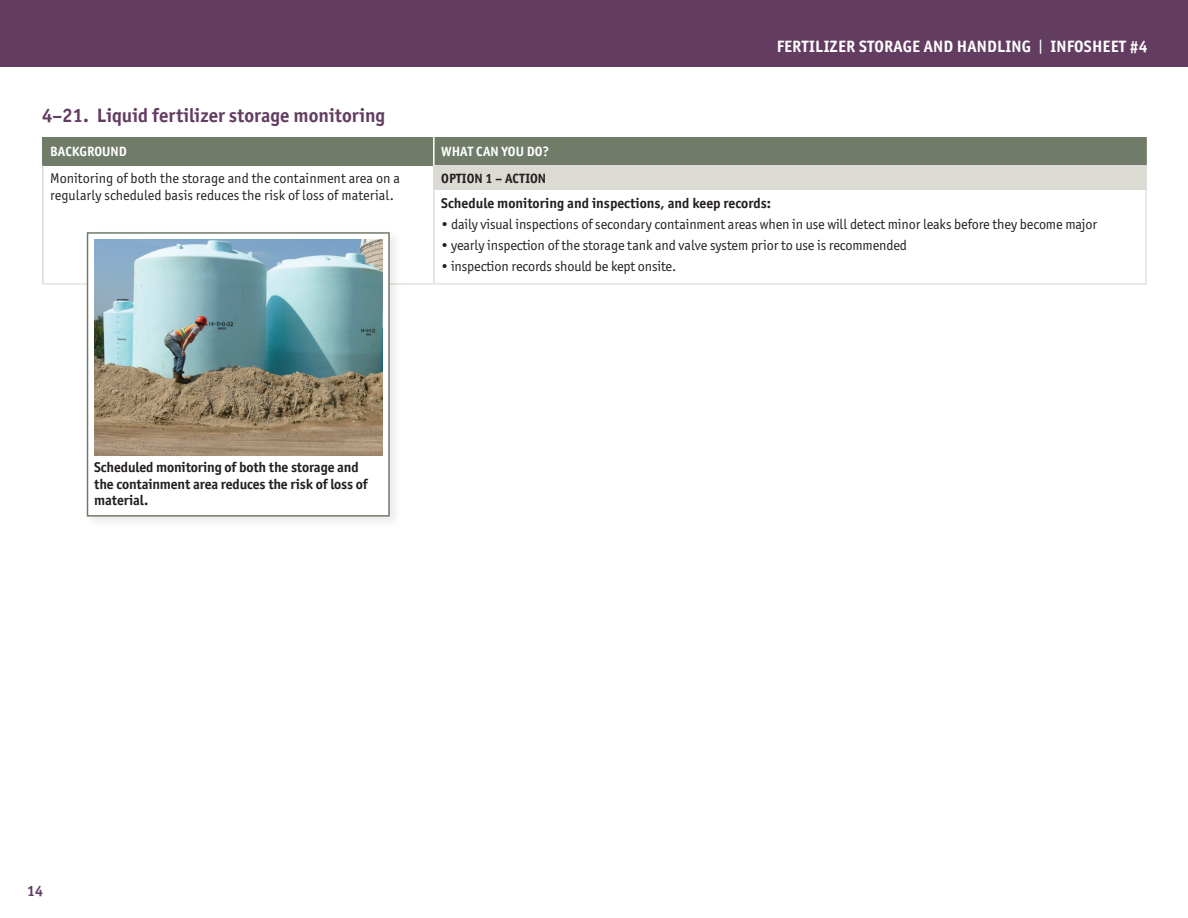
<style>
.page{position:relative;width:1188px;height:918px;background:#fff}
.page>*{position:absolute;margin:0;border:0;box-sizing:border-box;transform-origin:0 0}
.t1{font:700 19.5px "Officina Sans ITC Pro";color:#633d61}
.t2{font:700 16.5px "Officina Sans ITC Pro";letter-spacing:.01em;color:#fff}
.t3{font:700 15px "Officina Sans ITC Pro";color:#633d61}
.t4{font:14.25px/16.5px "Officina Sans ITC Pro";letter-spacing:-.01em;color:#231f20}
.t5{font:700 14.25px/16.5px "Officina Sans ITC Pro";letter-spacing:-.01em;color:#231f20}
.t6{font:700 13.5px "Officina Sans ITC Pro";color:#fff}
.t7{font:700 13.5px "Officina Sans ITC Pro";color:#231f20}
.s1{font-weight:400}
</style>
<div class="page">
<div style="left:0;top:0;width:1188px;height:68px;background:#633d61"></div>
<div style="left:43px;top:137px;width:391px;height:28px;background:#707b68"></div>
<div style="left:434px;top:137px;width:712px;height:28px;background:#707b68"></div>
<div style="left:434px;top:165px;width:712px;height:25px;background:#dbdbd4"></div>
<hr style="left:1145px;top:137px;width:2px;height:28px;background:#707b68">
<hr style="left:42px;top:165px;width:2px;height:25px;background:#dbdbd4">
<hr style="left:42px;top:190px;width:2px;height:93px;background:#dbdbd4">
<hr style="left:433px;top:165px;width:2px;height:25px;background:#dbdbd4">
<hr style="left:1145px;top:165px;width:2px;height:25px;background:#dbdbd4">
<hr style="left:42px;top:283px;width:392px;height:2px;background:#e3e3de">
<hr style="left:433px;top:190px;width:2px;height:93px;background:#dbdbd4">
<hr style="left:1145px;top:190px;width:2px;height:93px;background:#e3e3de">
<hr style="left:434px;top:283px;width:713px;height:2px;background:#e3e3de">
<hr style="left:42px;top:137px;width:2px;height:28px;background:#707b68">
<hr style="left:433px;top:137px;width:2px;height:28px;background:#fff">
<div style="left:83px;top:228px;width:319px;height:301px;background:#f8f8f8"></div>
<div style="left:87px;top:232px;width:303px;height:285px;background:#fff;border:2px solid #707b68"></div>
<img style="left:94px;top:240px;width:288px;height:216px">
<p class="t2" style="left:777px;top:37px;width:372px">FERTILIZER STORAGE AND HANDLING <span class="s1">|</span> INFOSHEET #4</p>
<h1 class="t1" style="left:42px;top:103px;width:345px">4–21. Liquid fertilizer storage monitoring</h1>
<p class="t6" style="left:50px;top:143px;width:78px">BACKGROUND</p>
<p class="t6" style="left:441px;top:143px;width:109px">WHAT CAN YOU DO?</p>
<p class="t4" style="left:50px;top:170px;width:351px">Monitoring of both the storage and the containment area on a regularly scheduled basis reduces the risk of loss of material.</p>
<p class="t7" style="left:441px;top:170px;width:106px">OPTION 1 – ACTION</p>
<p class="t5" style="left:441px;top:195px;width:331px">Schedule monitoring and inspections, and keep records:</p>
<p class="t4" style="left:441px;top:216px;width:657px">• daily visual inspections of secondary containment areas when in use will detect minor leaks before they become major</p>
<p class="t4" style="left:441px;top:237px;width:467px">• yearly inspection of the storage tank and valve system prior to use is recommended</p>
<p class="t4" style="left:441px;top:258px;width:237px">• inspection records should be kept onsite.</p>
<p class="t5" style="left:94px;top:459px;width:275px">Scheduled monitoring of both the storage and the containment area reduces the risk of loss of material.</p>
<p class="t3" style="left:27px;top:882px;width:18px">14</p>
</div>
